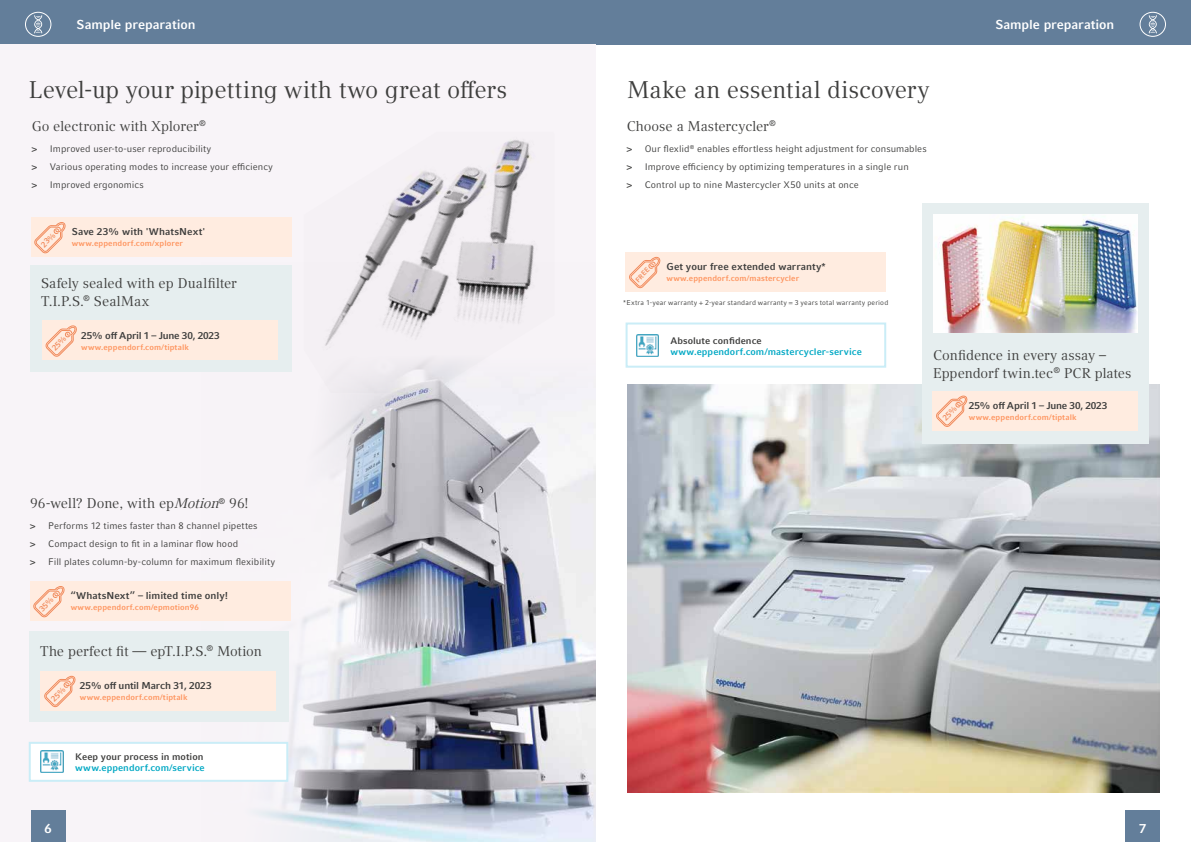
<style>
.page{position:relative;width:1191px;height:842px;background:#fff}
.page>*{position:absolute;margin:0;border:0;box-sizing:border-box;transform-origin:0 0}
.t1{font:24px "Compatil Textfor Eppendorf";letter-spacing:-.01em;color:#3e3e3d}
.t2{font:14px/18px "Compatil Textfor Eppendorf";letter-spacing:-.005em;color:#3e3e3d}
.t3{font:700 13px "Compatil Factfor Eppendorf";letter-spacing:-.005em;color:#fff}
.t4{font:700 10px "Compatil Factfor Eppendorf";color:#3e3e3d}
.t5{font:9.5px/18.1px "Compatil Factfor Eppendorf";letter-spacing:.005em;color:#3e3e3d}
.t6{font:700 9.5px "Compatil Factfor Eppendorf";letter-spacing:.005em;color:#00a8c4}
.t7{font:700 9.5px "Compatil Factfor Eppendorf";letter-spacing:.005em;color:#3e3e3d}
.t8{font:700 8px "Compatil Factfor Eppendorf";letter-spacing:.01em;color:#fe945e}
.t9{font:7px "Compatil Factfor Eppendorf";letter-spacing:.025em;color:#3e3e3d}
.t10{font:700 7px "Compatil Factfor Eppendorf";color:#f18b5d;scale:.95 1}
.s1{font-weight:700}
.s2{font-family:"Compatil Text LT Com";font-style:italic}
</style>
<div class="page">
<div style="left:0;top:0;width:595px;height:44px;background:#637e9a"></div>
<div style="left:595px;top:0;width:596px;height:44px;background:#637e9a"></div>
<div style="left:0;top:44px;width:595px;height:798px;background:#f8f4f8"></div>
<img style="left:255px;top:265px;width:340px;height:577px">
<img style="left:627px;top:385px;width:532px;height:407px">
<div style="left:625px;top:322px;width:261px;height:46px;background:#fff;border:2px solid #caedf7"></div>
<img style="left:636px;top:334px;width:22px;height:23px">
<div style="left:29px;top:742px;width:259px;height:40px;background:#fff;border:2px solid #caedf7"></div>
<img style="left:41px;top:750px;width:22px;height:23px">
<div style="left:625px;top:252px;width:261px;height:40px;background:#ffece0"></div>
<svg style="left:629px;top:257px;width:32px;height:31px"></svg>
<div style="left:30px;top:581px;width:260px;height:40px;background:#ffece0"></div>
<img style="left:304px;top:140px;width:250px;height:253px">
<div style="left:25px;top:12px;width:26px;height:25px;border:1px solid #fff;border-radius:50%"></div>
<div style="left:1139px;top:12px;width:27px;height:25px;border:1px solid #fff;border-radius:50%"></div>
<div style="left:922px;top:203px;width:226px;height:241px;background:#e6eeef"></div>
<img style="left:933px;top:214px;width:204px;height:119px">
<div style="left:932px;top:391px;width:205px;height:39px;background:#ffece0"></div>
<svg style="left:34px;top:15px;width:9px;height:18px"></svg>
<svg style="left:1148px;top:15px;width:9px;height:18px"></svg>
<div style="left:31px;top:811px;width:34px;height:31px;background:#637e9a"></div>
<div style="left:1125px;top:811px;width:34px;height:31px;background:#637e9a"></div>
<div style="left:29px;top:631px;width:259px;height:91px;background:#e6eeef"></div>
<div style="left:40px;top:671px;width:236px;height:40px;background:#ffece0"></div>
<div style="left:31px;top:217px;width:260px;height:40px;background:#ffece0"></div>
<div style="left:30px;top:265px;width:261px;height:107px;background:#e6eeef"></div>
<div style="left:42px;top:320px;width:235px;height:40px;background:#ffece0"></div>
<svg style="left:34px;top:222px;width:32px;height:31px"></svg>
<svg style="left:45px;top:325px;width:32px;height:32px"></svg>
<svg style="left:44px;top:676px;width:32px;height:31px"></svg>
<svg style="left:936px;top:396px;width:32px;height:31px"></svg>
<svg style="left:33px;top:586px;width:32px;height:31px"></svg>
<h3 class="t3" style="left:77px;top:17px;width:121px">Sample preparation</h3>
<h3 class="t3" style="left:995px;top:17px;width:121px">Sample preparation</h3>
<h1 class="t1" style="left:29px;top:76px;width:480px">Level-up your pipetting with two great offers</h1>
<h1 class="t1" style="left:627px;top:76px;width:303px">Make an essential discovery</h1>
<h2 class="t2" style="left:626px;top:117px;width:151px">Choose a Mastercycler<sup>®</sup></h2>
<p class="t5" style="left:626px;top:139px;width:301px"><span class="s1">&gt;</span> Our flexlid<sup>®</sup> enables effortless height adjustment for consumables <span class="s1">&gt;</span> Improve efficiency by optimizing temperatures in a single run<br><span class="s1">&gt;</span> Control up to nine Mastercycler X50 units at once</p>
<h2 class="t2" style="left:32px;top:117px;width:175px">Go electronic with Xplorer<sup>®</sup></h2>
<p class="t5" style="left:32px;top:139px;width:243px"><span class="s1">&gt;</span> Improved user-to-user reproducibility<br><span class="s1">&gt;</span> Various operating modes to increase your efficiency <span class="s1">&gt;</span> Improved ergonomics</p>
<p class="t4" style="left:72px;top:226px;width:135px">Save 23% with 'WhatsNext'</p>
<p class="t8" style="left:72px;top:239px;width:113px">www.eppendorf.com/xplorer</p>
<h2 class="t2" style="left:41px;top:274px;width:197px">Safely sealed with ep Dualfilter<br>T.I.P.S.<sup>®</sup> SealMax</h2>
<p class="t4" style="left:81px;top:329px;width:140px">25% off April 1 – June 30, 2023</p>
<p class="t8" style="left:81px;top:342px;width:109px">www.eppendorf.com/tiptalk</p>
<p class="t4" style="left:666px;top:261px;width:161px">Get your free extended warranty*</p>
<p class="t8" style="left:666px;top:274px;width:134px">www.eppendorf.com/mastercycler</p>
<p class="t10" style="left:633px;top:278px;width:19px;rotate:-46deg">FREE</p>
<p class="t9" style="left:623px;top:299px;width:266px">*Extra 1-year warranty + 2-year standard warranty = 3 years total warranty period</p>
<p class="t7" style="left:670px;top:335px;width:93px">Absolute confidence</p>
<p class="t6" style="left:670px;top:346px;width:193px">www.eppendorf.com/mastercycler-service</p>
<h2 class="t2" style="left:933px;top:346px;width:200px">Confidence in every assay –<br>Eppendorf twin.tec<sup>®</sup> PCR plates</h2>
<p class="t4" style="left:968px;top:399px;width:140px">25% off April 1 – June 30, 2023</p>
<p class="t8" style="left:968px;top:412px;width:109px">www.eppendorf.com/tiptalk</p>
<h2 class="t2" style="left:30px;top:494px;width:220px">96-well? Done, with ep<span class="s2">Motion</span><sup>®</sup> 96!</h2>
<p class="t5" style="left:30px;top:517px;width:247px"><span class="s1">&gt;</span> Performs 12 times faster than 8 channel pipettes<br><span class="s1">&gt;</span> Compact design to fit in a laminar flow hood<br><span class="s1">&gt;</span> Fill plates column-by-column for maximum flexibility</p>
<p class="t4" style="left:71px;top:590px;width:159px">“WhatsNext” – limited time only!</p>
<p class="t8" style="left:71px;top:603px;width:130px">www.eppendorf.com/epmotion96</p>
<h2 class="t2" style="left:40px;top:642px;width:223px">The perfect fit — epT.I.P.S.<sup>®</sup> Motion</h2>
<p class="t4" style="left:80px;top:680px;width:133px">25% off until March 31, 2023</p>
<p class="t8" style="left:80px;top:692px;width:109px">www.eppendorf.com/tiptalk</p>
<p class="t7" style="left:75px;top:751px;width:130px">Keep your process in motion</p>
<p class="t6" style="left:75px;top:762px;width:131px">www.eppendorf.com/service</p>
<h3 class="t3" style="left:45px;top:821px;width:9px">6</h3>
<h3 class="t3" style="left:1139px;top:821px;width:9px">7</h3>
</div>
